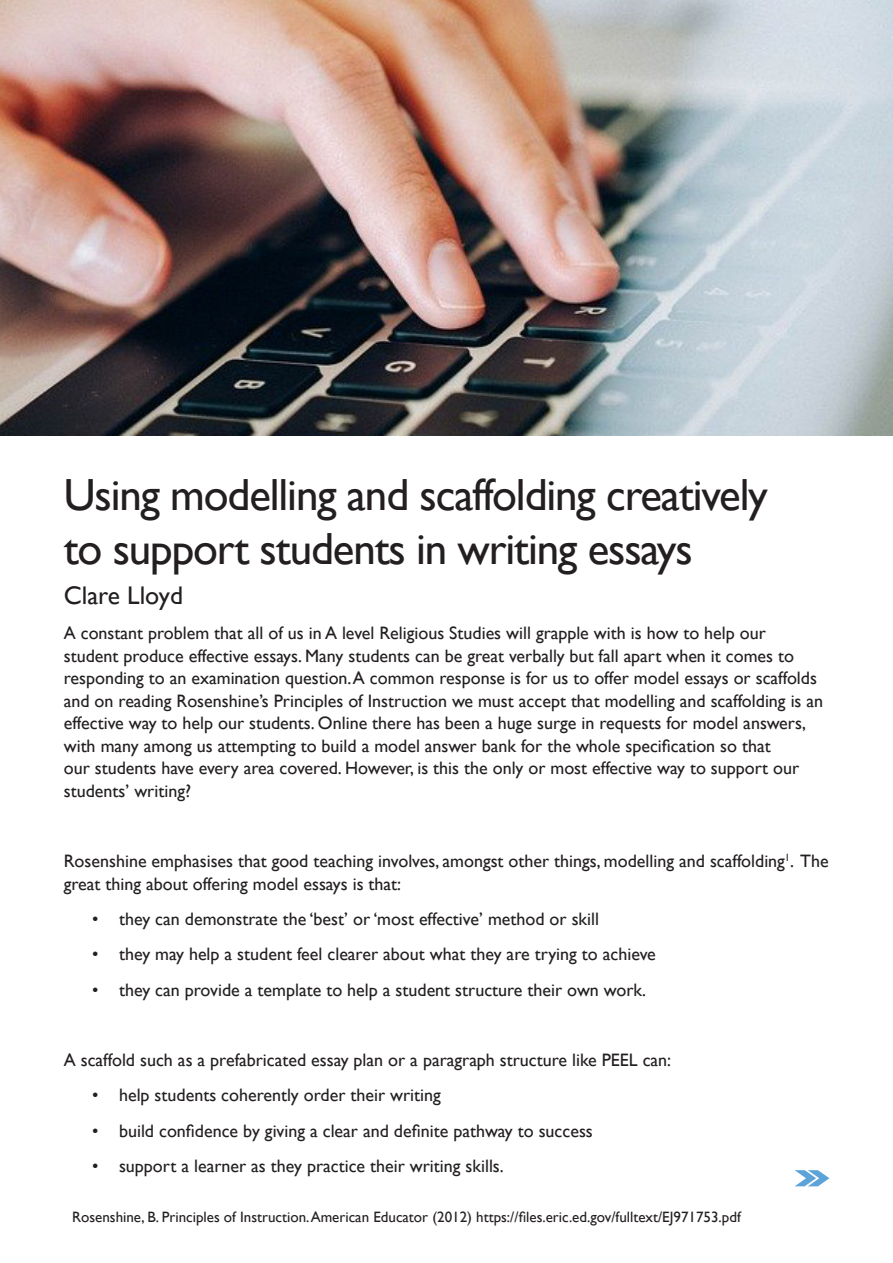
<style>
.page{position:relative;width:893px;height:1263px;background:#fff}
.page>*{position:absolute;margin:0;border:0;box-sizing:border-box;transform-origin:0 0}
.t1{font:54px "Bodoni MT Black";color:#5ca3d9}
.Page_Header{font:45px "Gill Sans";letter-spacing:-.025em;color:#231f20}
.Subheading_2{font:25.5px "Gill Sans";color:#231f20}
.paragraph_text{font:18px/22.5px "Gill Sans";color:#231f20}
.paragraph_text-2{font:15px "Gill Sans";color:#231f20}
</style>
<div class="page">
<img style="left:0;top:0;width:893px;height:436px">
<p class="Page_Header" style="left:64px;top:469px;width:705px">Using modelling and scaffolding creatively</p>
<p class="Page_Header" style="left:64px;top:523px;width:630px">to support students in writing essays</p>
<p class="Subheading_2" style="left:64px;top:581px;width:121px">Clare Lloyd</p>
<p class="paragraph_text" style="left:64px;top:622px;width:761px">A constant problem that all of us in A level Religious Studies will grapple with is how to help our student produce effective essays. Many students can be great verbally but fall apart when it comes to responding to an examination question. A common response is for us to offer model essays or scaffolds and on reading Rosenshine’s Principles of Instruction we must accept that modelling and scaffolding is an effective way to help our students. Online there has been a huge surge in requests for model answers, with many among us attempting to build a model answer bank for the whole specification so that<br>our students have every area covered. However, is this the only or most effective way to support our students’ writing?</p>
<p class="paragraph_text" style="left:64px;top:850px;width:766px">Rosenshine emphasises that good teaching involves, amongst other things, modelling and scaffolding<sup>1</sup>. The great thing about offering model essays is that:</p>
<p class="paragraph_text" style="left:92px;top:908px;width:508px">• they can demonstrate the ‘best’ or ‘most effective’ method or skill</p>
<p class="paragraph_text" style="left:92px;top:943px;width:565px">• they may help a student feel clearer about what they are trying to achieve</p>
<p class="paragraph_text" style="left:92px;top:979px;width:556px">• they can provide a template to help a student structure their own work.</p>
<p class="paragraph_text" style="left:64px;top:1049px;width:609px">A scaffold such as a prefabricated essay plan or a paragraph structure like PEEL can:</p>
<p class="paragraph_text" style="left:92px;top:1084px;width:350px">• help students coherently order their writing</p>
<p class="paragraph_text" style="left:92px;top:1120px;width:502px">• build confidence by giving a clear and definite pathway to success</p>
<p class="paragraph_text" style="left:92px;top:1155px;width:413px">• support a learner as they practice their writing skills.</p>
<p class="paragraph_text-2" style="left:72px;top:1208px;width:670px">Rosenshine, B. Principles of Instruction. American Educator (2012) https://files.eric.ed.gov/fulltext/EJ971753.pdf</p>
<h1 class="t1" style="left:793px;top:1141px;width:40px">»</h1>
</div>
